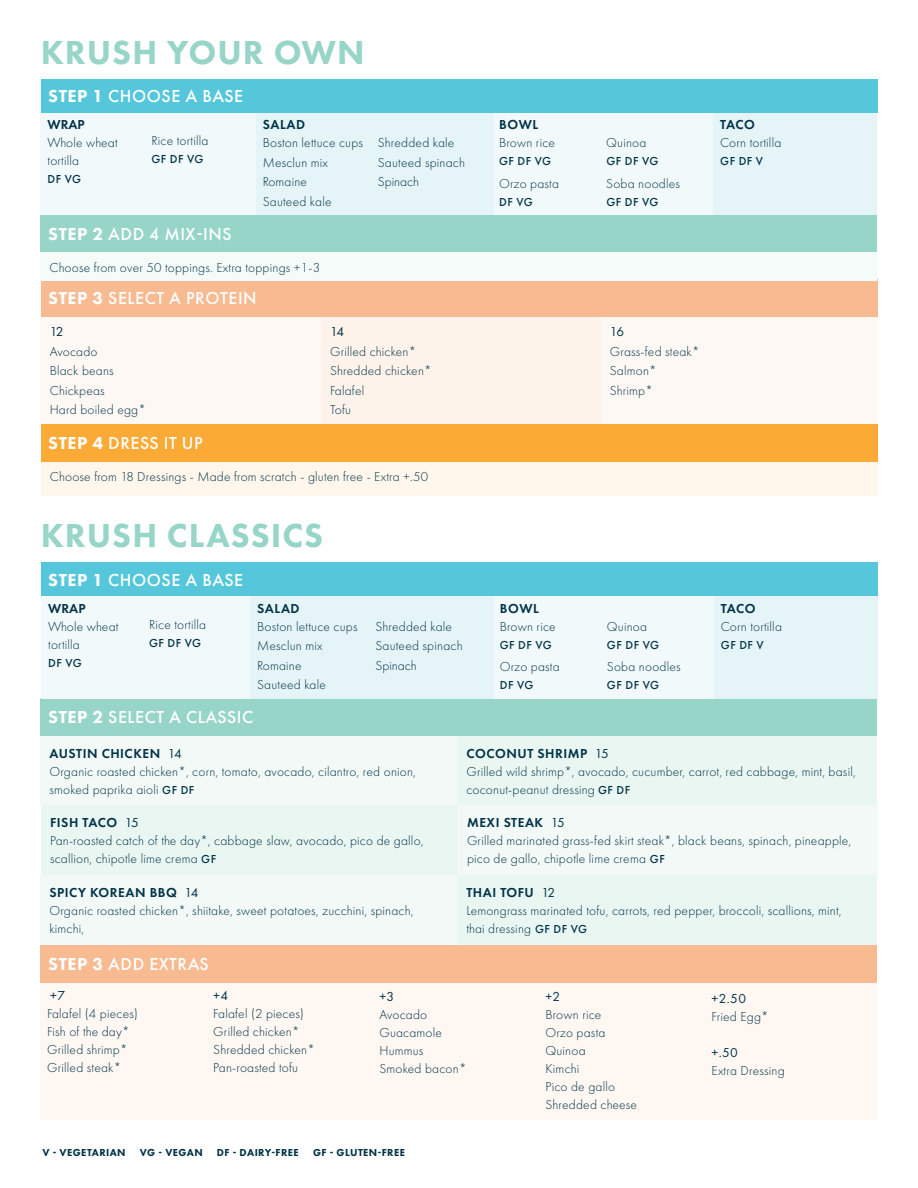
<style>
.page{position:relative;width:918px;height:1188px;background:#fff}
.page>*{position:absolute;margin:0;border:0;box-sizing:border-box;transform-origin:0 0}
.t1{font:800 34.5px "Futura PT";letter-spacing:.03em;color:#97d5c8}
.t2{font:500 18px "Futura PT";letter-spacing:.03em;color:#fff}
.t3{font:300 13.5px/18px "Futura PT";letter-spacing:.015em;color:#003347}
.t4{font:600 13.5px "Futura PT";letter-spacing:.04em;color:#003347}
.t5{font:13.5px "Futura PT";letter-spacing:-.07em;color:#003347}
.t6{font:500 12px "Futura PT";letter-spacing:.04em;color:#003347}
.t7{font:800 10.5px "Futura PT";letter-spacing:.04em;color:#003347}
.s1{font-weight:800}
.s2{font-weight:600}
.s3{font-weight:400}
.s4{font-weight:500;font-size:12px}
</style>
<div class="page">
<div style="left:601px;top:317px;width:277px;height:107px;background:#fef8f4"></div>
<div style="left:321px;top:317px;width:280px;height:107px;background:#fef3eb"></div>
<div style="left:40px;top:698px;width:837px;height:38px;background:#97d5c9"></div>
<div style="left:457px;top:736px;width:420px;height:69px;background:#eaf6f2"></div>
<div style="left:40px;top:736px;width:417px;height:69px;background:#f2f9f7"></div>
<div style="left:41px;top:805px;width:417px;height:70px;background:#eaf6f2"></div>
<div style="left:458px;top:805px;width:419px;height:70px;background:#f2f9f7"></div>
<div style="left:457px;top:875px;width:420px;height:70px;background:#eaf6f2"></div>
<div style="left:40px;top:875px;width:417px;height:70px;background:#f2f9f7"></div>
<div style="left:40px;top:946px;width:837px;height:37px;background:#f7ba91"></div>
<div style="left:40px;top:983px;width:837px;height:137px;background:#fef7f2"></div>
<div style="left:41px;top:562px;width:836px;height:34px;background:#56c7da"></div>
<div style="left:42px;top:596px;width:208px;height:103px;background:#f1f9fa"></div>
<div style="left:493px;top:596px;width:222px;height:103px;background:#f1f9fa"></div>
<div style="left:714px;top:596px;width:163px;height:103px;background:#e5f4f7"></div>
<div style="left:250px;top:596px;width:244px;height:103px;background:#e5f4f7"></div>
<div style="left:41px;top:317px;width:280px;height:107px;background:#fef8f4"></div>
<div style="left:41px;top:280px;width:837px;height:37px;background:#f7ba91"></div>
<div style="left:40px;top:215px;width:837px;height:37px;background:#97d5c9"></div>
<div style="left:40px;top:252px;width:837px;height:29px;background:#f5fbf9"></div>
<div style="left:41px;top:424px;width:836px;height:38px;background:#fbaa36"></div>
<div style="left:41px;top:462px;width:836px;height:34px;background:#fff6ec"></div>
<div style="left:41px;top:112px;width:215px;height:103px;background:#f1f9fa"></div>
<div style="left:492px;top:112px;width:222px;height:103px;background:#f1f9fa"></div>
<div style="left:713px;top:112px;width:163px;height:103px;background:#e5f4f7"></div>
<div style="left:256px;top:112px;width:238px;height:103px;background:#e5f4f7"></div>
<div style="left:41px;top:79px;width:836px;height:33px;background:#56c7da"></div>
<h1 class="t1" style="left:41px;top:31px;width:326px">KRUSH YOUR OWN</h1>
<h2 class="t2" style="left:48px;top:86px;width:197px"><span class="s1">STEP 1</span> CHOOSE A BASE</h2>
<p class="t4" style="left:48px;top:117px;width:39px">WRAP</p>
<p class="t3" style="left:48px;top:134px;width:72px">Whole wheat tortilla</p>
<p class="t6" style="left:48px;top:172px;width:35px">DF VG</p>
<p class="t3" style="left:151px;top:132px;width:59px">Rice tortilla</p>
<p class="t6" style="left:151px;top:152px;width:54px">GF DF VG</p>
<p class="t4" style="left:263px;top:117px;width:44px">SALAD</p>
<p class="t3" style="left:263px;top:133px;width:102px;line-height:19.5px">Boston lettuce cups<br>Mesclun mix<br>Romaine<br>Sauteed kale</p>
<p class="t3" style="left:378px;top:133px;width:89px;line-height:19.5px">Shredded kale<br>Sauteed spinach<br>Spinach</p>
<h2 class="t2" style="left:48px;top:223px;width:185px"><span class="s1">STEP 2</span> ADD 4 MIX-INS</h2>
<p class="t3" style="left:49px;top:258px;width:272px">Choose from over 50 toppings. Extra toppings +1-3</p>
<h2 class="t2" style="left:48px;top:288px;width:210px"><span class="s1">STEP 3</span> SELECT A PROTEIN</h2>
<p class="t5" style="left:50px;top:324px;width:15px">12</p>
<p class="t3" style="left:50px;top:342px;width:98px;line-height:19.5px">Avocado<br>Black beans<br>Chickpeas<br>Hard boiled egg*</p>
<p class="t5" style="left:330px;top:324px;width:16px">14</p>
<p class="t3" style="left:330px;top:342px;width:103px;line-height:19.5px">Grilled chicken*<br>Shredded chicken*<br>Falafel<br>Tofu</p>
<h2 class="t2" style="left:48px;top:432px;width:156px"><span class="s1">STEP 4</span> DRESS IT UP</h2>
<p class="t3" style="left:50px;top:468px;width:380px">Choose from 18 Dressings - Made from scratch - gluten free - Extra +.50</p>
<h1 class="t1" style="left:41px;top:514px;width:284px">KRUSH CLASSICS</h1>
<h2 class="t2" style="left:48px;top:569px;width:197px"><span class="s1">STEP 1</span> CHOOSE A BASE</h2>
<p class="t4" style="left:48px;top:600px;width:39px">WRAP</p>
<p class="t3" style="left:48px;top:617px;width:72px">Whole wheat tortilla</p>
<p class="t6" style="left:48px;top:656px;width:35px">DF VG</p>
<p class="t4" style="left:257px;top:600px;width:44px">SALAD</p>
<p class="t3" style="left:257px;top:617px;width:102px;line-height:19.5px">Boston lettuce cups<br>Mesclun mix<br>Romaine<br>Sauteed kale</p>
<p class="t3" style="left:375px;top:617px;width:89px;line-height:19.5px">Shredded kale<br>Sauteed spinach<br>Spinach</p>
<p class="t3" style="left:149px;top:615px;width:59px">Rice tortilla</p>
<p class="t6" style="left:149px;top:636px;width:54px">GF DF VG</p>
<h2 class="t2" style="left:48px;top:706px;width:207px"><span class="s1">STEP 2</span> SELECT A CLASSIC</h2>
<p class="t4" style="left:499px;top:117px;width:41px">BOWL</p>
<p class="t3" style="left:499px;top:134px;width:57px">Brown rice</p>
<p class="t6" style="left:499px;top:154px;width:54px">GF DF VG</p>
<p class="t3" style="left:499px;top:175px;width:61px">Orzo pasta</p>
<p class="t6" style="left:499px;top:195px;width:35px">DF VG</p>
<p class="t4" style="left:500px;top:600px;width:41px">BOWL</p>
<p class="t3" style="left:500px;top:617px;width:57px">Brown rice</p>
<p class="t6" style="left:500px;top:638px;width:54px">GF DF VG</p>
<p class="t3" style="left:500px;top:658px;width:61px">Orzo pasta</p>
<p class="t6" style="left:500px;top:678px;width:35px">DF VG</p>
<p class="t3" style="left:606px;top:134px;width:42px">Quinoa</p>
<p class="t6" style="left:606px;top:154px;width:54px">GF DF VG</p>
<p class="t3" style="left:606px;top:175px;width:75px">Soba noodles</p>
<p class="t6" style="left:606px;top:195px;width:54px">GF DF VG</p>
<p class="t4" style="left:720px;top:117px;width:36px">TACO</p>
<p class="t3" style="left:720px;top:134px;width:63px">Corn tortilla</p>
<p class="t6" style="left:720px;top:154px;width:44px">GF DF V</p>
<p class="t5" style="left:610px;top:324px;width:16px">16</p>
<p class="t3" style="left:610px;top:342px;width:91px;line-height:19.5px">Grass-fed steak*<br>Salmon*<br>Shrimp*</p>
<p class="t3" style="left:607px;top:617px;width:42px">Quinoa</p>
<p class="t6" style="left:607px;top:638px;width:54px">GF DF VG</p>
<p class="t3" style="left:607px;top:658px;width:75px">Soba noodles</p>
<p class="t6" style="left:607px;top:678px;width:54px">GF DF VG</p>
<p class="t4" style="left:721px;top:600px;width:36px">TACO</p>
<p class="t3" style="left:721px;top:617px;width:63px">Corn tortilla</p>
<p class="t6" style="left:721px;top:638px;width:44px">GF DF V</p>
<p class="t3" style="left:49px;top:745px;width:368px"><span class="s2">AUSTIN CHICKEN</span> <span class="s3">14<br></span>Organic roasted chicken*, corn, tomato, avocado, cilantro, red onion, smoked paprika aioli <span class="s4">GF DF</span></p>
<p class="t3" style="left:50px;top:814px;width:375px"><span class="s2">FISH TACO</span> <span class="s3">15<br></span>Pan-roasted catch of the day*, cabbage slaw, avocado, pico de gallo, scallion, chipotle lime crema <span class="s4">GF</span></p>
<p class="t3" style="left:467px;top:814px;width:386px"><span class="s2">MEXI STEAK</span> <span class="s3">15<br></span>Grilled marinated grass-fed skirt steak*, black beans, spinach, pineapple, pico de gallo, chipotle lime crema <span class="s4">GF</span></p>
<p class="t3" style="left:466px;top:884px;width:377px"><span class="s2">THAI TOFU</span> <span class="s3">12<br></span>Lemongrass marinated tofu, carrots, red pepper, broccoli, scallions, mint, thai dressing <span class="s4">GF DF VG</span></p>
<p class="t3" style="left:466px;top:745px;width:391px"><span class="s2">COCONUT SHRIMP</span> <span class="s3">15<br></span>Grilled wild shrimp*, avocado, cucumber, carrot, red cabbage, mint, basil, coconut-peanut dressing <span class="s4">GF DF</span></p>
<p class="t3" style="left:49px;top:884px;width:366px"><span class="s2">SPICY KOREAN BBQ</span> <span class="s3">14<br></span>Organic roasted chicken*, shiitake, sweet potatoes, zucchini, spinach, kimchi,</p>
<h2 class="t2" style="left:48px;top:954px;width:162px"><span class="s1">STEP 3</span> ADD EXTRAS</h2>
<p class="t5" style="left:50px;top:988px;width:16px">+7</p>
<p class="t3" style="left:47px;top:1005px;width:92px">Falafel (4 pieces)<br>Fish of the day*<br>Grilled shrimp*<br>Grilled steak*</p>
<p class="t5" style="left:213px;top:988px;width:16px">+4</p>
<p class="t3" style="left:213px;top:1005px;width:103px">Falafel (2 pieces)<br>Grilled chicken*<br>Shredded chicken*<br>Pan-roasted tofu</p>
<p class="t5" style="left:545px;top:988px;width:16px">+2</p>
<p class="t3" style="left:545px;top:1006px;width:93px">Brown rice<br>Orzo pasta<br>Quinoa<br>Kimchi<br>Pico de gallo<br>Shredded cheese</p>
<p class="t5" style="left:379px;top:988px;width:16px">+3</p>
<p class="t3" style="left:379px;top:1006px;width:89px">Avocado<br>Guacamole<br>Hummus<br>Smoked bacon*</p>
<p class="t5" style="left:712px;top:990px;width:36px">+2.50</p>
<p class="t3" style="left:712px;top:1008px;width:59px">Fried Egg*</p>
<p class="t5" style="left:712px;top:1044px;width:28px">+.50</p>
<p class="t3" style="left:712px;top:1062px;width:75px">Extra Dressing</p>
<p class="t7" style="left:43px;top:1146px;width:85px">V - VEGETARIAN</p>
<p class="t7" style="left:140px;top:1146px;width:64px">VG - VEGAN</p>
<p class="t7" style="left:217px;top:1146px;width:83px">DF - DAIRY-FREE</p>
<p class="t7" style="left:313px;top:1146px;width:94px">GF - GLUTEN-FREE</p>
</div>
